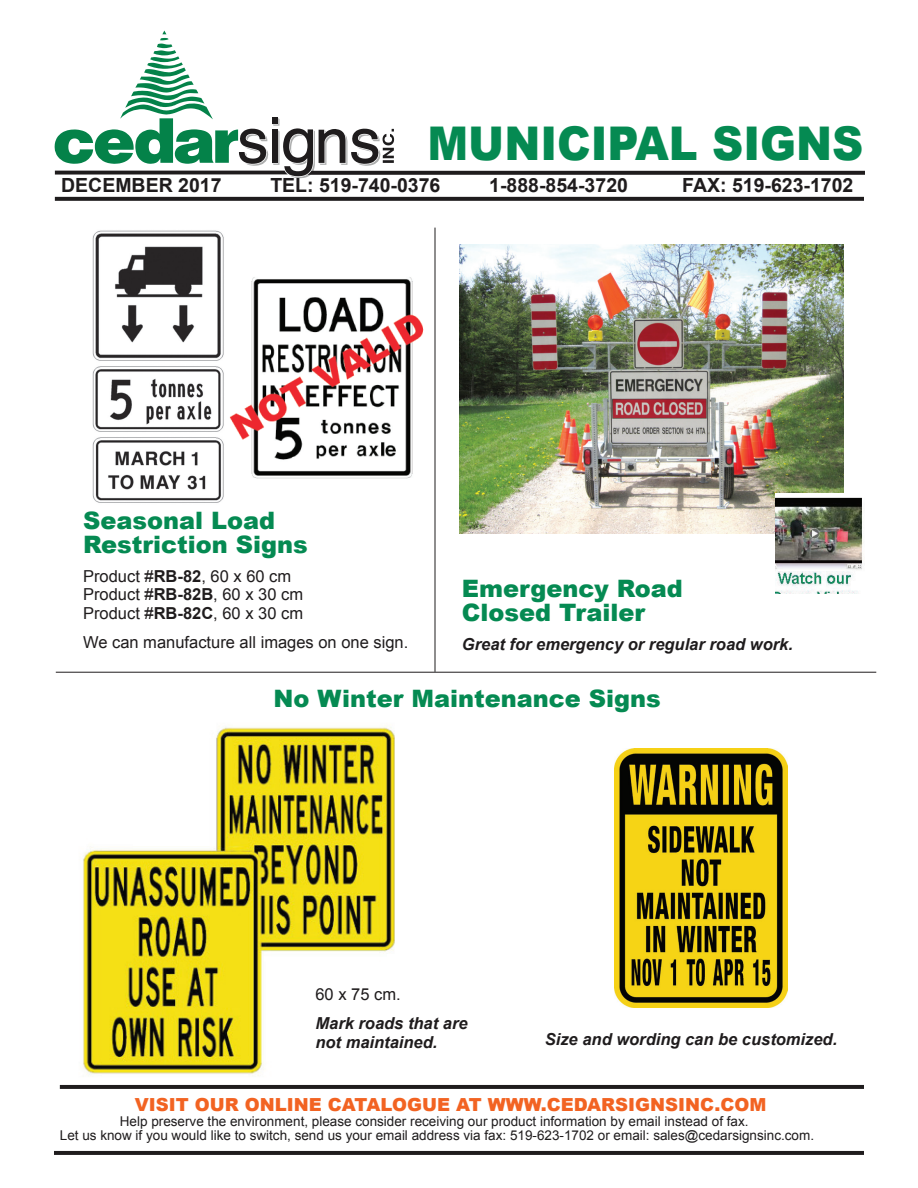
<style>
.page{position:relative;width:918px;height:1188px;background:#fff}
.page>*{position:absolute;margin:0;border:0;box-sizing:border-box;transform-origin:0 0}
.t1{font:900 46.5px "Arial";color:#058a52;scale:.93 1}
.t2{font:900 24px/24px "Arial";color:#058a52}
.t3{font:700 19.5px "Arial";color:#1f1c1d}
.t4{font:900 18px "Arial";color:#f26322}
.t5{font:16.5px/18.5px "Arial";color:#1f1c1d}
.t6{font:italic 700 16.5px/18.5px "Arial";color:#1f1c1d}
.t7{font:13.5px/13.5px "Arial";color:#1f1c1d;text-align:center}
.s1{font-weight:700}
</style>
<div class="page">
<svg style="left:55px;top:197px;width:809px;height:4px;background:#282526"></svg>
<svg style="left:54px;top:1151px;width:810px;height:4px;background:#221f20"></svg>
<svg style="left:60px;top:1085px;width:804px;height:4px;background:#221f20"></svg>
<svg style="left:55px;top:31px;width:809px;height:147px"></svg>
<hr style="left:435px;top:228px;width:1px;height:444px;background:#1f1c1d">
<hr style="left:56px;top:672px;width:820px;height:1px;background:#1f1c1d">
<img style="left:459px;top:245px;width:385px;height:288px">
<img style="left:775px;top:494px;width:88px;height:100px">
<img style="left:83px;top:726px;width:312px;height:350px">
<img style="left:615px;top:749px;width:172px;height:259px">
<img style="left:229px;top:277px;width:195px;height:202px">
<img style="left:92px;top:230px;width:132px;height:273px">
<h1 class="t1" style="left:428px;top:110px;width:470px">MUNICIPAL SIGNS</h1>
<h3 class="t3" style="left:61px;top:172px;width:162px">DECEMBER 2017</h3>
<h3 class="t3" style="left:270px;top:172px;width:172px">TEL: 519-740-0376</h3>
<h3 class="t3" style="left:489px;top:172px;width:140px">1-888-854-3720</h3>
<h3 class="t3" style="left:682px;top:172px;width:173px">FAX: 519-623-1702</h3>
<h2 class="t2" style="left:83px;top:507px;width:226px">Seasonal Load<br>Restriction Signs</h2>
<p class="t5" style="left:83px;top:567px;width:222px">Product #<span class="s1">RB-82</span>, 60 x 60 cm<br>Product #<span class="s1">RB-82B</span>, 60 x 30 cm<br>Product #<span class="s1">RB-82C</span>, 60 x 30 cm</p>
<p class="t5" style="left:83px;top:633px;width:327px">We can manufacture all images on one sign.</p>
<h2 class="t2" style="left:462px;top:575px;width:222px">Emergency Road<br>Closed Trailer</h2>
<p class="t6" style="left:462px;top:635px;width:333px">Great for emergency or regular road work.</p>
<h2 class="t2" style="left:274px;top:686px;width:389px">No Winter Maintenance Signs</h2>
<p class="t5" style="left:315px;top:985px;width:87px">60 x 75 cm.</p>
<p class="t6" style="left:315px;top:1015px;width:154px">Mark roads that are not maintained.</p>
<p class="t6" style="left:545px;top:1031px;width:294px">Size and wording can be customized.</p>
<h3 class="t4" style="left:135px;top:1091px;width:633px">VISIT OUR ONLINE CATALOGUE AT WWW.CEDARSIGNSINC.COM</h3>
<p class="t7" style="left:60px;top:1115px;width:756px">Help preserve the environment, please consider receiving our product information by email instead of fax.<br>Let us know if you would like to switch, send us your email address via fax: 519-623-1702 or email: sales@cedarsignsinc.com.</p>
</div>
